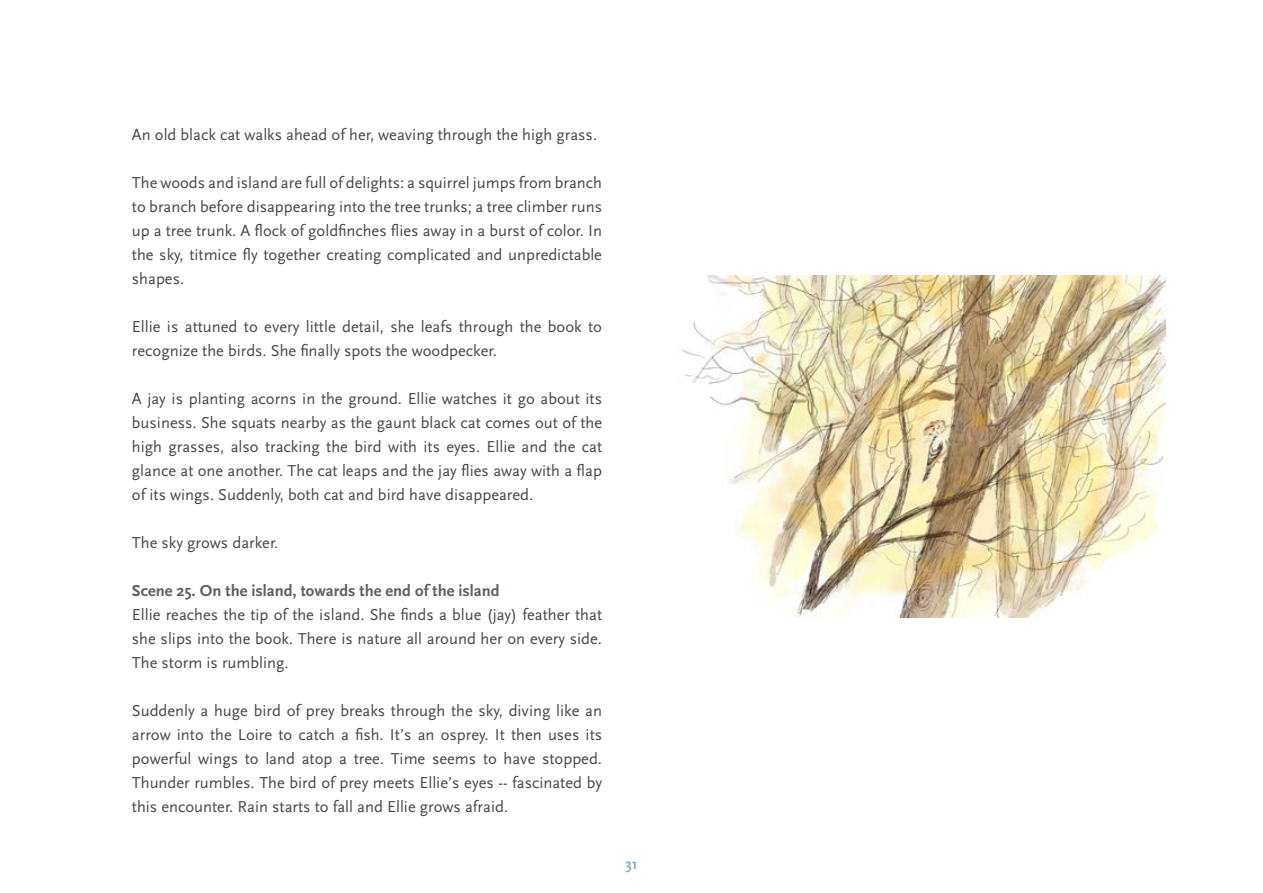
<style>
.page{position:relative;width:1263px;height:893px;background:#fff}
.page>*{position:absolute;margin:0;border:0;box-sizing:border-box;transform-origin:0 0}
.t1{font:16.5px/24px "AD Scala Sans Romein";color:#48484a;text-align:justify}
.t2{font:700 16.5px "AD Scala Sans";color:#596357}
.t3{font:700 15px "AD Scala Sans";color:#83aeca}
</style>
<div class="page">
<img style="left:682px;top:275px;width:483px;height:343px">
<p class="t1" style="left:132px;top:123px;width:467px">An old black cat walks ahead of her, weaving through the high grass.</p>
<p class="t1" style="left:132px;top:171px;width:472px">The woods and island are full of delights: a squirrel jumps from branch to branch before disappearing into the tree trunks; a tree climber runs up a tree trunk. A flock of goldfinches flies away in a burst of color. In the sky, titmice fly together creating complicated and unpredictable shapes.</p>
<p class="t1" style="left:132px;top:315px;width:472px">Ellie is attuned to every little detail, she leafs through the book to recognize the birds. She finally spots the woodpecker.</p>
<p class="t1" style="left:132px;top:387px;width:472px">A jay is planting acorns in the ground. Ellie watches it go about its business. She squats nearby as the gaunt black cat comes out of the high grasses, also tracking the bird with its eyes. Ellie and the cat glance at one another. The cat leaps and the jay flies away with a flap of its wings. Suddenly, both cat and bird have disappeared.</p>
<p class="t1" style="left:132px;top:531px;width:148px">The sky grows darker.</p>
<p class="t2" style="left:132px;top:582px;width:369px">Scene 25. On the island, towards the end of the island</p>
<p class="t1" style="left:132px;top:603px;width:472px">Ellie reaches the tip of the island. She finds a blue (jay) feather that she slips into the book. There is nature all around her on every side.<br>The storm is rumbling.</p>
<p class="t1" style="left:132px;top:699px;width:472px">Suddenly a huge bird of prey breaks through the sky, diving like an arrow into the Loire to catch a fish. It’s an osprey. It then uses its powerful wings to land atop a tree. Time seems to have stopped.<br>Thunder rumbles. The bird of prey meets Ellie’s eyes -- fascinated by this encounter. Rain starts to fall and Ellie grows afraid.</p>
<p class="t3" style="left:625px;top:856px;width:14px">31</p>
</div>
